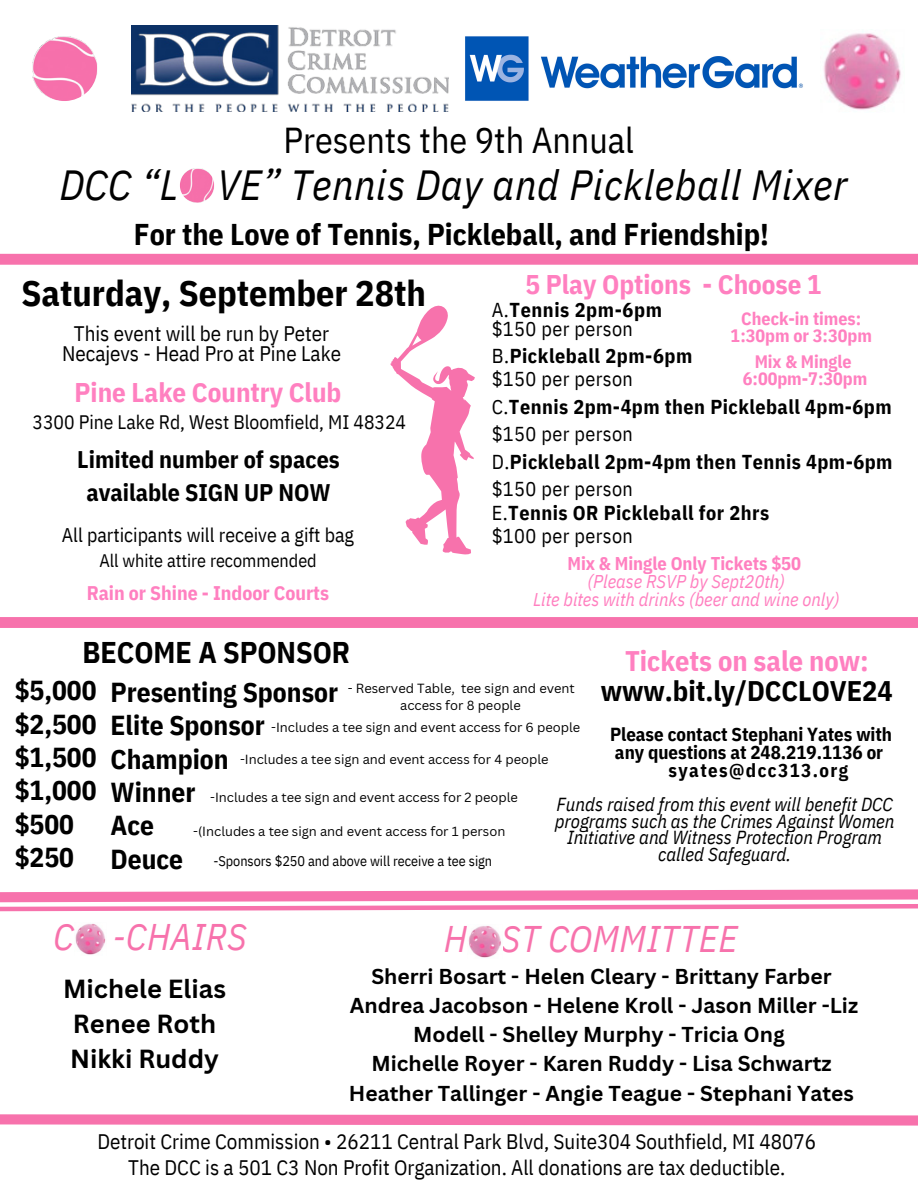
<style>
.page{position:relative;width:918px;height:1188px;background:#fff}
.page>*{position:absolute;margin:0;border:0;box-sizing:border-box;transform-origin:0 0}
.t1{font:italic 42.15px "IBM Plex Sans Cond";letter-spacing:.015em;color:#000}
.t2{font:italic 37.05px "IBM Plex Sans Cond";letter-spacing:.015em;color:#f772ac}
.t3{font:700 36px "IBM Plex Sans Cond";color:#000}
.t4{font:36px "IBM Plex Sans Cond";color:#000}
.t5{font:700 30px "IBM Plex Sans Cond";color:#000}
.t6{font:700 28.35px/29.4px "IBM Plex Sans Cond";color:#000;text-align:center}
.t7{font:700 27.45px/33.5px "IBM Plex Sans Cond";color:#000}
.t8{font:700 27px "IBM Plex Sans Cond";color:#ff80c0}
.t9{font:700 25.5px "Canva Sans";color:#000}
.t10{font:700 24px/33.8px "IBM Plex Sans Cond";color:#000;text-align:center}
.t11{font:700 21px/29.2px "Canva Sans";color:#000;text-align:center}
.t12{font:21px/20.2px "IBM Plex Sans Cond";color:#000;text-align:center}
.t13{font:700 20.1px "IBM Plex Sans Cond";letter-spacing:.025em;color:#000}
.t14{font:20.1px "IBM Plex Sans Cond";letter-spacing:.02em;color:#000}
.t15{font:19.8px "IBM Plex Sans Cond";color:#000}
.t16{font:700 19.8px "IBM Plex Sans Cond";color:#ff80c0}
.t17{font:19.5px "IBM Plex Sans Cond";color:#000}
.t18{font:italic 18.9px/16.5px "IBM Plex Sans Cond";color:#000;text-align:center}
.t19{font:700 18.9px/18px "IBM Plex Sans Cond";color:#000}
.t20{font:700 18.9px "IBM Plex Sans Cond";letter-spacing:.075em;color:#000}
.t21{font:italic 18.45px "IBM Plex Sans Cond";color:#ff80c0}
.t22{font:700 18.45px "IBM Plex Sans Cond";color:#ff80c0}
.t23{font:18.15px "IBM Plex Sans Cond";color:#000}
.t24{font:700 18px "IBM Plex Sans Cond";color:#ff80c0}
.t25{font:14.1px "IBM Plex Sans Cond";color:#000}
.t26{font:12.9px "Canva Sans";color:#000}
.s1{font-weight:400}
.s2{color:#ff80c0}
</style>
<div class="page">
<svg style="left:0;top:254px;width:918px;height:374px"></svg>
<svg style="left:390px;top:305px;width:85px;height:250px"></svg>
<img style="left:180px;top:169px;width:34px;height:34px">
<img style="left:75px;top:923px;width:31px;height:32px">
<img style="left:468px;top:926px;width:33px;height:32px">
<img style="left:132px;top:26px;width:317px;height:85px">
<img style="left:32px;top:36px;width:65px;height:65px">
<img style="left:465px;top:36px;width:338px;height:65px">
<img style="left:823px;top:33px;width:78px;height:77px">
<svg style="left:0;top:1114px;width:918px;height:12px;background:#f887b8"></svg>
<svg style="left:0;top:889px;width:918px;height:23px"></svg>
<h6 class="t4" style="left:283px;top:116px;width:352px">Presents the 9th Annual</h6>
<p class="t1" style="left:59px;top:157px;width:789px">DCC “L VE” Tennis Day and Pickleball Mixer</p>
<p class="t5" style="left:134px;top:214px;width:637px">For the Love of Tennis, Pickleball, and Friendship!</p>
<h6 class="t3" style="left:22px;top:269px;width:406px">Saturday, September 28th</h6>
<h6 class="t12" style="left:62px;top:323px;width:280px">This event will be run by Peter<br>Necajevs - Head Pro at Pine Lake</h6>
<p class="t8" style="left:75px;top:374px;width:268px">Pine Lake Country Club</p>
<h5 class="t17" style="left:33px;top:409px;width:375px">3300 Pine Lake Rd, West Bloomfield, MI 48324</h5>
<p class="t10" style="left:77px;top:442px;width:264px">Limited number of spaces available SIGN UP NOW</p>
<p class="t15" style="left:62px;top:522px;width:294px">All participants will receive a gift bag</p>
<p class="t23" style="left:99px;top:548px;width:219px">All white attire recommended</p>
<p class="t16" style="left:87px;top:580px;width:244px">Rain or Shine - Indoor Courts</p>
<p class="t8" style="left:525px;top:266px;width:298px">5 Play Options - Choose 1</p>
<p class="t13" style="left:492px;top:297px;width:172px"><span class="s1">A.</span>Tennis 2pm-6pm</p>
<p class="t14" style="left:492px;top:316px;width:143px">$150 per person</p>
<p class="t13" style="left:492px;top:343px;width:202px"><span class="s1">B.</span>Pickleball 2pm-6pm</p>
<p class="t14" style="left:492px;top:365px;width:143px">$150 per person</p>
<p class="t13" style="left:492px;top:394px;width:401px"><span class="s1">C.</span>Tennis 2pm-4pm then Pickleball 4pm-6pm</p>
<p class="t14" style="left:492px;top:421px;width:143px">$150 per person</p>
<p class="t13" style="left:492px;top:449px;width:402px"><span class="s1">D.</span>Pickleball 2pm-4pm then Tennis 4pm-6pm</p>
<p class="t14" style="left:492px;top:476px;width:143px">$150 per person</p>
<p class="t13" style="left:492px;top:499px;width:279px"><span class="s1">E.</span>Tennis OR Pickleball for 2hrs</p>
<p class="t14" style="left:492px;top:523px;width:143px">$100 per person</p>
<p class="t22" style="left:567px;top:551px;width:235px">Mix &amp; Mingle Only Tickets $50</p>
<p class="t21" style="left:588px;top:569px;width:199px">(Please RSVP by Sept20th)</p>
<p class="t21" style="left:533px;top:587px;width:308px">Lite bites with drinks (beer and wine only)</p>
<p class="t24" style="left:741px;top:307px;width:122px">Check-in times:</p>
<p class="t24" style="left:731px;top:324px;width:143px">1:30pm or 3:30pm</p>
<p class="t24" style="left:755px;top:349px;width:99px">Mix &amp; Mingle</p>
<p class="t24" style="left:743px;top:366px;width:126px">6:00pm-7:30pm</p>
<p class="t5" style="left:82px;top:632px;width:269px">BECOME A SPONSOR</p>
<p class="t6" style="left:601px;top:646px;width:293px"><span class="s2">Tickets on sale now: </span>www.bit.ly/DCCLOVE24</p>
<h2 class="t7" style="left:15px;top:673px;width:83px">$5,000 $2,500 $1,500 $1,000 $500 $250</h2>
<p class="t7" style="left:111px;top:675px;width:229px">Presenting Sponsor<br>Elite Sponsor<br>Champion<br>Winner<br>Ace<br>Deuce</p>
<p class="t26" style="left:348px;top:679px;width:229px">- Reserved Table, tee sign and event</p>
<p class="t26" style="left:400px;top:697px;width:122px">access for 8 people</p>
<p class="t26" style="left:271px;top:719px;width:311px">-Includes a tee sign and event access for 6 people</p>
<p class="t19" style="left:610px;top:725px;width:284px">Please contact Stephani Yates with any questions at 248.219.1136 or</p>
<h2 class="t20" style="left:669px;top:758px;width:181px">syates@dcc313.org</h2>
<p class="t18" style="left:555px;top:796px;width:341px">Funds raised from this event will benefit DCC programs such as the Crimes Against Women Initiative and Witness Protection Program called Safeguard.</p>
<p class="t26" style="left:240px;top:750px;width:310px">-Includes a tee sign and event access for 4 people</p>
<p class="t26" style="left:210px;top:788px;width:309px">-Includes a tee sign and event access for 2 people</p>
<p class="t26" style="left:193px;top:823px;width:314px">-(Includes a tee sign and event access for 1 person</p>
<p class="t25" style="left:213px;top:852px;width:280px">-Sponsors $250 and above will receive a tee sign</p>
<p class="t2" style="left:53px;top:912px;width:195px">C - -CHAIRS</p>
<p class="t9" style="left:63px;top:971px;width:164px">Michele Elias</p>
<p class="t9" style="left:73px;top:1006px;width:145px">Renee Roth</p>
<p class="t9" style="left:70px;top:1041px;width:150px">Nikki Ruddy</p>
<p class="t2" style="left:444px;top:914px;width:295px">H ST COMMITTEE</p>
<h1 class="t11" style="left:371px;top:961px;width:462px">Sherri Bosart - Helen Cleary - Brittany Farber</h1>
<p class="t11" style="left:350px;top:990px;width:510px">Andrea Jacobson - Helene Kroll - Jason Miller -Liz<br>Modell - Shelley Murphy - Tricia Ong</p>
<h6 class="t11" style="left:349px;top:1049px;width:507px">Michelle Royer - Karen Ruddy - Lisa Schwartz<br>Heather Tallinger - Angie Teague - Stephani Yates</h6>
<p class="t12" style="left:97px;top:1131px;width:720px">Detroit Crime Commission • 26211 Central Park Blvd, Suite304 Southfield, MI 48076</p>
<p class="t12" style="left:128px;top:1157px;width:659px">The DCC is a 501 C3 Non Profit Organization. All donations are tax deductible.</p>
</div>
